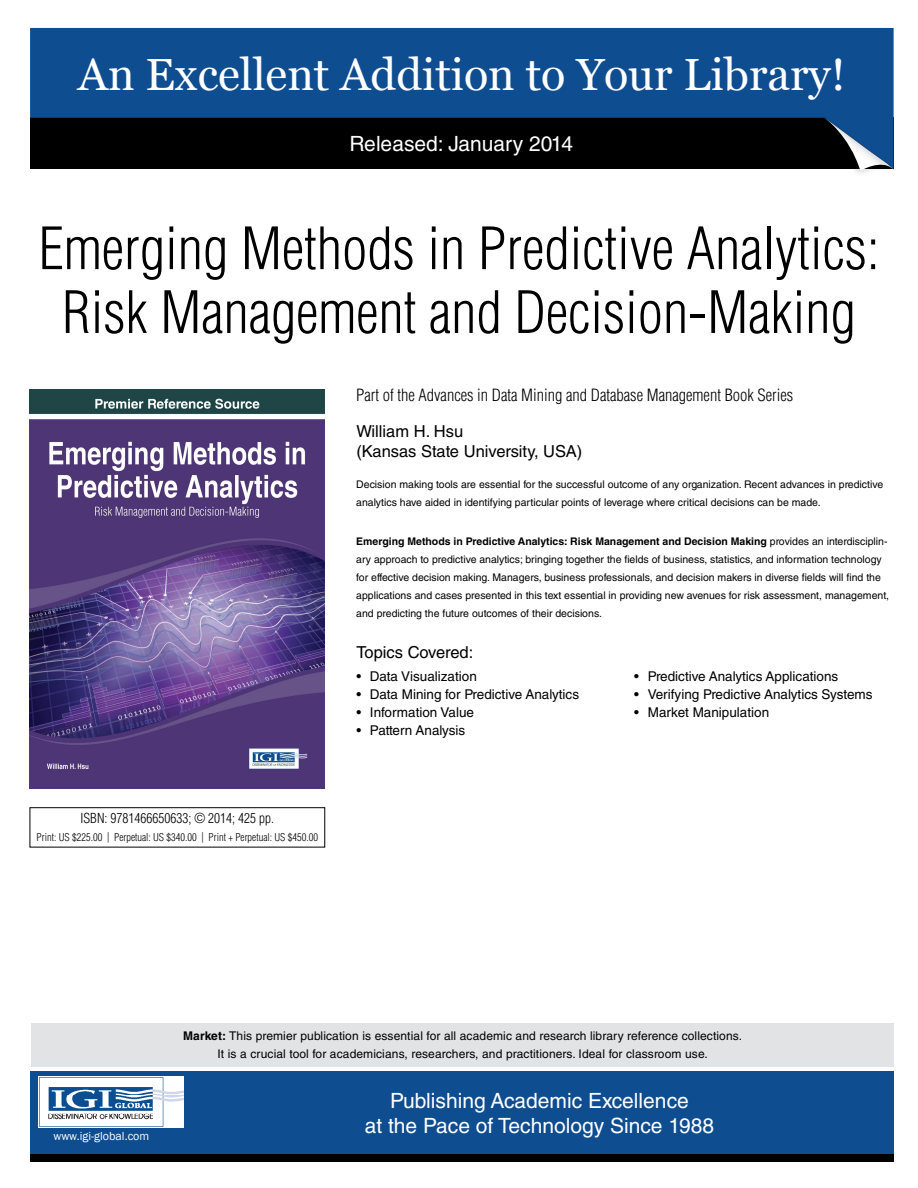
<style>
.page{position:relative;width:918px;height:1188px;background:#fff}
.page>*{position:absolute;margin:0;border:0;box-sizing:border-box;transform-origin:0 0}
.t1{font:300 condensed 57px/63.8px "Helvetica LT Std";color:#000;text-align:center}
.t2{font:45px "Vani";color:#fff}
.t3{font:21px/25.2px "Helvetica LT Std";color:#fff;text-align:center}
.t4{font:300 condensed 16.5px "Helvetica LT Std";color:#000}
.t5{font:16.5px/19.8px "Helvetica LT Std";color:#000}
.t6{font:13.5px "Helvetica LT Std";color:#000}
.t7{font:300 condensed 13.5px "Helvetica LT Std";color:#000}
.t8{font:12px/18px "Helvetica LT Std";letter-spacing:.01em;color:#000;text-align:center}
.t9{font:12px "Franklin Gothic";color:#fff}
.t10{font:10.5px/18px "Helvetica LT Std";color:#000}
.t11{font:300 condensed 10.5px "Helvetica LT Std";color:#000}
.s1{font-weight:700}
</style>
<div class="page">
<div style="left:30px;top:807px;width:295px;height:40px;border:1px solid #000"></div>
<div style="left:30px;top:1071px;width:864px;height:83px;background:#0f4d91"></div>
<img style="left:39px;top:1076px;width:144px;height:51px">
<div style="left:30px;top:1154px;width:864px;height:8px;background:#000"></div>
<img style="left:29px;top:389px;width:296px;height:399px">
<div style="left:31px;top:1023px;width:862px;height:43px;background:#e2e3e4"></div>
<svg style="left:30px;top:28px;width:864px;height:141px;background:#09325f"></svg>
<div style="left:816px;top:114px;width:78px;height:63px;background:#000;opacity:.2"></div>
<svg style="left:824px;top:118px;width:69px;height:53px;background:#385574"></svg>
<h2 class="t2" style="left:78px;top:48px;width:769px">An Excellent Addition to Your Library!</h2>
<h3 class="t3" style="left:350px;top:131px;width:225px">Released: January 2014</h3>
<h1 class="t1" style="left:39px;top:216px;width:842px">Emerging Methods in Predictive Analytics:<br>Risk Management and Decision-Making</h1>
<h3 class="t4" style="left:356px;top:385px;width:439px">Part of the Advances in Data Mining and Database Management Book Series</h3>
<h3 class="t5" style="left:356px;top:421px;width:227px">William H. Hsu<br>(Kansas State University, USA)</h3>
<p class="t10" style="left:356px;top:476px;width:529px">Decision making tools are essential for the successful outcome of any organization. Recent advances in predictive analytics have aided in identifying particular points of leverage where critical decisions can be made.</p>
<p class="t10" style="left:356px;top:533px;width:534px"><span class="s1">Emerging Methods in Predictive Analytics: Risk Management and Decision Making</span> provides an interdisciplin&shy;ary approach to predictive analytics; bringing together the fields of business, statistics, and information technology for effective decision making. Managers, business professionals, and decision makers in diverse fields will find the applications and cases presented in this text essential in providing new avenues for risk assessment, management, and predicting the future outcomes of their decisions.</p>
<p class="t7" style="left:81px;top:810px;width:195px">ISBN: 9781466650633; © 2014; 425 pp.</p>
<p class="t11" style="left:37px;top:831px;width:283px">Print: US $225.00 | Perpetual: US $340.00 | Print + Perpetual: US $450.00</p>
<h3 class="t5" style="left:356px;top:643px;width:118px">Topics Covered:</h3>
<p class="t6" style="left:356px;top:668px;width:122px">• Data Visualization</p>
<p class="t6" style="left:356px;top:686px;width:224px">• Data Mining for Predictive Analytics</p>
<p class="t6" style="left:356px;top:704px;width:119px">• Information Value</p>
<p class="t6" style="left:356px;top:722px;width:110px">• Pattern Analysis</p>
<p class="t6" style="left:634px;top:668px;width:206px">• Predictive Analytics Applications</p>
<p class="t6" style="left:634px;top:686px;width:240px">• Verifying Predictive Analytics Systems</p>
<p class="t6" style="left:634px;top:704px;width:136px">• Market Manipulation</p>
<p class="t9" style="left:53px;top:1128px;width:97px">www.igi-global.com</p>
<p class="t8" style="left:183px;top:1027px;width:560px"><span class="s1">Market:</span> This premier publication is essential for all academic and research library reference collections.<br>It is a crucial tool for academicians, researchers, and practitioners. Ideal for classroom use.</p>
<h3 class="t3" style="left:365px;top:1088px;width:351px">Publishing Academic Excellence<br>at the Pace of Technology Since 1988</h3>
</div>
